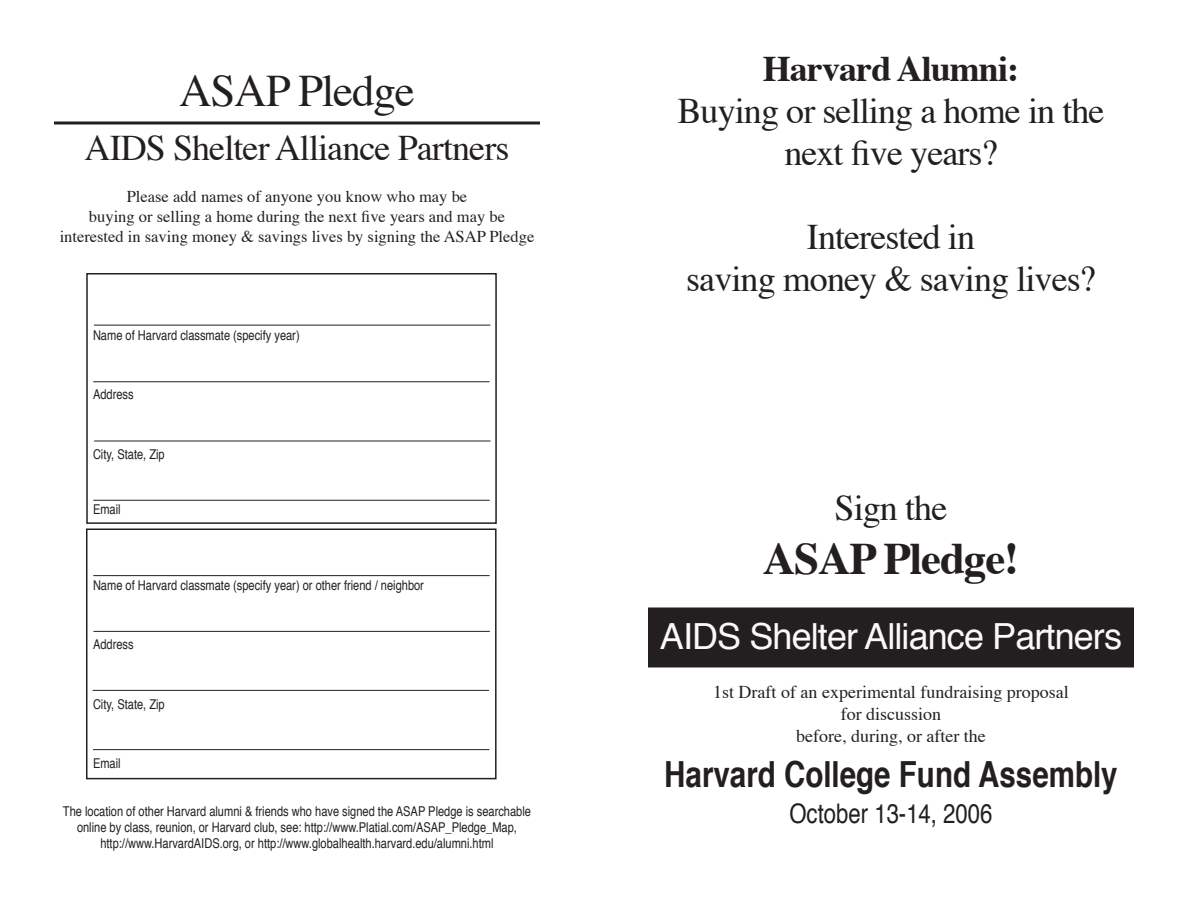
<style>
.page{position:relative;width:1188px;height:918px;background:#fff}
.page>*{position:absolute;margin:0;border:0;box-sizing:border-box;transform-origin:0 0}
.t1{font:700 45px "Times";letter-spacing:-.025em;color:#231f20}
.t2{font:45px "Times";letter-spacing:-.025em;color:#231f20}
.t3{font:36px/42px "Times";letter-spacing:-.025em;color:#231f20;text-align:center}
.t4{font:36px "Helvetica";letter-spacing:-.025em;color:#f9f9f9}
.t5{font:700 condensed 36px "Helvetica";color:#231f20}
.t6{font:700 36px "Times";letter-spacing:-.025em;color:#231f20}
.t7{font:condensed 27px "Helvetica";color:#231f20}
.t8{font:18px/21.6px "Times";color:#231f20;text-align:center}
.t9{font:16.5px/19.8px "Times";color:#231f20;text-align:center}
.t10{font:condensed 13.5px/16.2px "Helvetica";color:#231f20;text-align:center}
</style>
<div class="page">
<div style="left:86px;top:528px;width:411px;height:251px;border:2px solid #231f20"></div>
<div style="left:86px;top:273px;width:411px;height:251px;border:2px solid #231f20"></div>
<hr style="left:54px;top:122px;width:486px;height:2px;background:#231f20">
<div style="left:649px;top:608px;width:484px;height:59px;background:#231f20"></div>
<div style="left:648px;top:608px;width:486px;height:60px;border:2px solid #231f20"></div>
<hr style="left:94px;top:325px;width:396px;height:1px;background:#231f20">
<hr style="left:93px;top:381px;width:397px;height:1px;background:#231f20">
<hr style="left:94px;top:441px;width:397px;height:1px;background:#231f20">
<hr style="left:93px;top:500px;width:397px;height:1px;background:#231f20">
<hr style="left:93px;top:575px;width:397px;height:1px;background:#231f20">
<hr style="left:94px;top:631px;width:396px;height:1px;background:#231f20">
<hr style="left:93px;top:690px;width:396px;height:1px;background:#231f20">
<hr style="left:93px;top:749px;width:396px;height:1px;background:#231f20">
<h1 class="t2" style="left:179px;top:49px;width:237px">ASAP Pledge</h1>
<h2 class="t3" style="left:85px;top:124px;width:426px">AIDS Shelter Alliance Partners</h2>
<p class="t9" style="left:60px;top:186px;width:476px">Please add names of anyone you know who may be<br>buying or selling a home during the next five years and may be interested in saving money &amp; savings lives by signing the ASAP Pledge</p>
<p class="t10" style="left:93px;top:327px;width:208px">Name of Harvard classmate (specify year)</p>
<p class="t10" style="left:93px;top:386px;width:42px">Address</p>
<p class="t10" style="left:93px;top:445px;width:73px">City, State, Zip</p>
<p class="t10" style="left:93px;top:501px;width:29px">Email</p>
<p class="t10" style="left:93px;top:577px;width:333px">Name of Harvard classmate (specify year) or other friend / neighbor</p>
<p class="t10" style="left:93px;top:636px;width:42px">Address</p>
<p class="t10" style="left:93px;top:696px;width:73px">City, State, Zip</p>
<p class="t10" style="left:93px;top:755px;width:29px">Email</p>
<p class="t10" style="left:63px;top:803px;width:470px">The location of other Harvard alumni &amp; friends who have signed the ASAP Pledge is searchable online by class, reunion, or Harvard club, see: http://www.Platial.com/ASAP_Pledge_Map, http://www.HarvardAIDS.org, or http://www.globalhealth.harvard.edu/alumni.html</p>
<h2 class="t6" style="left:763px;top:34px;width:258px">Harvard Alumni:</h2>
<h2 class="t3" style="left:678px;top:87px;width:428px">Buying or selling a home in the next five years?</h2>
<h2 class="t3" style="left:686px;top:213px;width:411px">Interested in<br>saving money &amp; saving lives?</h2>
<h2 class="t3" style="left:835px;top:484px;width:114px">Sign the</h2>
<h1 class="t1" style="left:763px;top:516px;width:258px">ASAP Pledge!</h1>
<h2 class="t4" style="left:660px;top:606px;width:464px">AIDS Shelter Alliance Partners</h2>
<h3 class="t8" style="left:713px;top:680px;width:357px">1st Draft of an experimental fundraising proposal for discussion<br>before, during, or after the</h3>
<h2 class="t5" style="left:664px;top:751px;width:455px">Harvard College Fund Assembly</h2>
<h3 class="t7" style="left:789px;top:796px;width:205px">October 13-14, 2006</h3>
</div>
